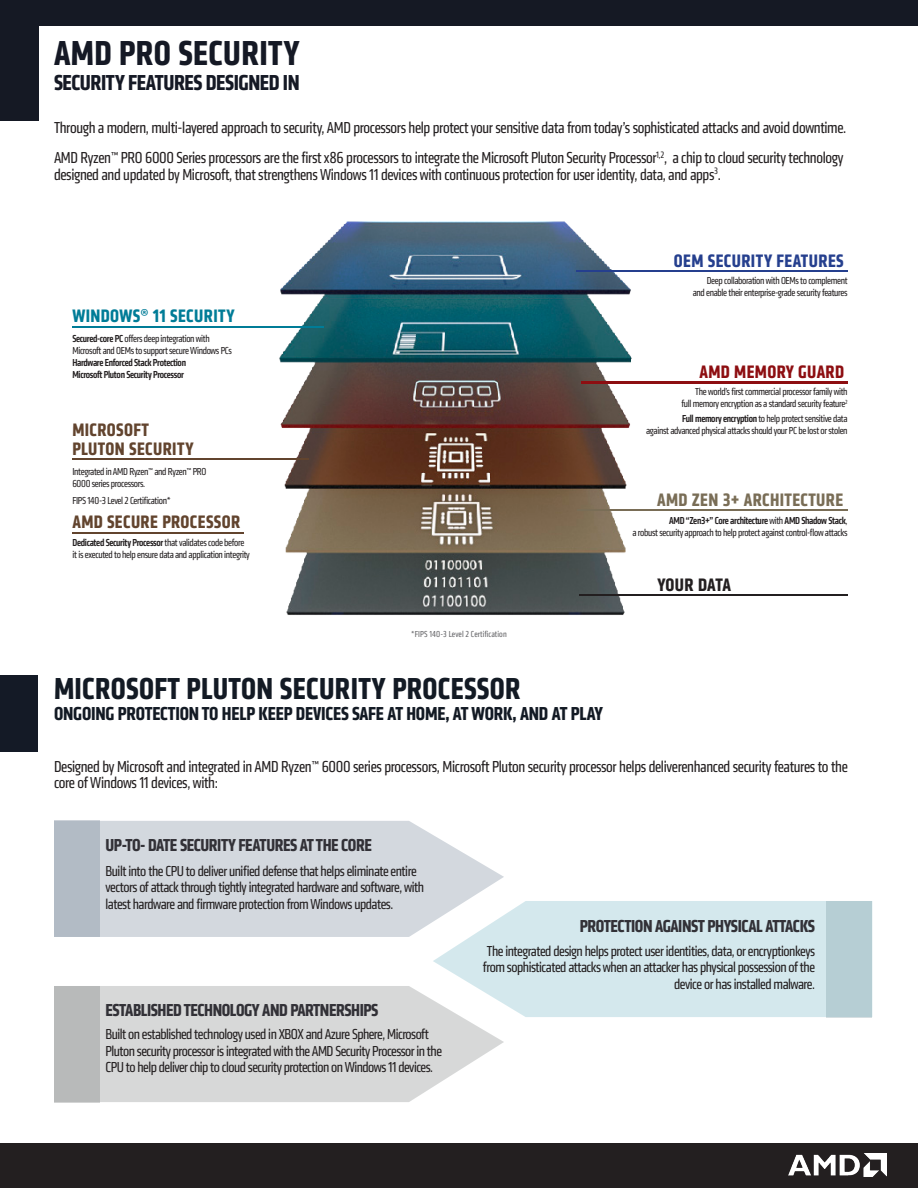
<style>
.page{position:relative;width:918px;height:1188px;background:#fff}
.page>*{position:absolute;margin:0;border:0;box-sizing:border-box;transform-origin:0 0}
.t1{font:700 condensed 36px "Klavika";letter-spacing:.01em;color:#151925}
.t2{font:700 condensed 31.5px "Klavika";letter-spacing:.01em;color:#131a24}
.t3{font:700 condensed 22.5px "Klavika";letter-spacing:-.02em;color:#151925}
.t4{font:700 condensed 19.5px "Klavika";letter-spacing:-.01em;color:#131a24}
.t5{font:700 condensed 18.75px "Klavika";letter-spacing:.02em;color:#62442e}
.t6{font:700 condensed 18.75px "Klavika";letter-spacing:.02em;color:#796d56}
.t7{font:700 condensed 18.75px "Klavika";letter-spacing:.02em;color:#253f8e}
.t8{font:700 condensed 18.75px "Klavika";letter-spacing:.02em;color:#007c97}
.t9{font:700 condensed 18.75px "Klavika";letter-spacing:.02em;color:#8d0e11}
.t10{font:700 condensed 18.75px "Klavika";letter-spacing:.005em;color:#231f20}
.t11{font:700 condensed 18px "Klavika";letter-spacing:-.025em;color:#323137}
.t12{font:condensed 16.5px/16.5px "Klavika";letter-spacing:-.02em;color:#231f20}
.t13{font:condensed 15px/16.5px "Klavika";letter-spacing:-.03em;color:#231f20}
.t14{font:condensed 10.5px "Klavika";letter-spacing:-.03em;color:#231f20}
.t15{font:500 condensed 10.5px "Klavika";letter-spacing:-.03em;color:#231f20}
.t16{font:condensed 9px "Klavika";letter-spacing:.01em;color:#636366}
.s1{font-weight:500}
.s2{font-weight:400}
</style>
<div class="page">
<div style="left:0;top:1144px;width:918px;height:44px;background:#231f20"></div>
<svg style="left:100px;top:821px;width:404px;height:116px;fill:#d3d8de"></svg>
<svg style="left:433px;top:901px;width:393px;height:116px;fill:#d4e8ed"></svg>
<svg style="left:100px;top:986px;width:404px;height:116px;fill:#d7d8d8"></svg>
<div style="left:54px;top:821px;width:46px;height:116px;background:#b2bbc5"></div>
<div style="left:54px;top:986px;width:46px;height:116px;background:#b8baba"></div>
<div style="left:826px;top:901px;width:46px;height:116px;background:#b6ced4"></div>
<img style="left:788px;top:1153px;width:98px;height:24px">
<img style="left:253px;top:221px;width:391px;height:394px">
<hr style="left:577px;top:270px;width:271px;height:2px;background:#253f8e">
<hr style="left:72px;top:326px;width:252px;height:1px;background:#007c97">
<hr style="left:581px;top:381px;width:267px;height:2px;background:#8d0e11">
<hr style="left:577px;top:509px;width:271px;height:1px;background:#796d56">
<hr style="left:579px;top:594px;width:269px;height:2px;background:#231f20">
<hr style="left:72px;top:458px;width:236px;height:2px;background:#62442e">
<hr style="left:73px;top:532px;width:171px;height:1px;background:#62442e">
<div style="left:0;top:20px;width:38px;height:101px;background:#151924"></div>
<div style="left:0;top:0;width:918px;height:26px;background:#151924"></div>
<div style="left:0;top:675px;width:38px;height:77px;background:#141a26"></div>
<p class="t1" style="left:54px;top:29px;width:247px">AMD PRO SECURITY</p>
<p class="t3" style="left:54px;top:68px;width:247px">SECURITY FEATURES DESIGNED IN</p>
<p class="t12" style="left:54px;top:120px;width:794px">Through a modern, multi-layered approach to security, AMD processors help protect your sensitive data from today’s sophisticated attacks and avoid downtime.</p>
<p class="t12" style="left:54px;top:150px;width:791px">AMD Ryzen™ PRO 6000 Series processors are the first x86 processors to integrate the Microsoft Pluton Security Processor<sup>1,2</sup>, a chip to cloud security technology designed and updated by Microsoft, that strengthens Windows 11 devices with continuous protection for user identity, data, and apps<sup>3</sup>.</p>
<p class="t7" style="left:674px;top:248px;width:171px">OEM SECURITY FEATURES</p>
<p class="t8" style="left:72px;top:303px;width:164px">WINDOWS® 11 SECURITY</p>
<p class="t14" style="left:72px;top:332px;width:139px"><span class="s1">Secured-core PC</span> offers deep integration with</p>
<p class="t14" style="left:72px;top:344px;width:161px">Microsoft and OEMs to support secure Windows PCs</p>
<p class="t15" style="left:72px;top:356px;width:115px">Hardware Enforced Stack Protection</p>
<p class="t15" style="left:72px;top:368px;width:113px">Microsoft Pluton Security Processor</p>
<p class="t5" style="left:72px;top:417px;width:78px">MICROSOFT</p>
<p class="t5" style="left:72px;top:437px;width:123px">PLUTON SECURITY</p>
<p class="t14" style="left:72px;top:466px;width:136px">Integrated in AMD Ryzen™ and Ryzen™ PRO</p>
<p class="t14" style="left:72px;top:478px;width:74px">6000 series processors.</p>
<p class="t14" style="left:72px;top:494px;width:100px">FIPS 140-3 Level 2 Certification*</p>
<p class="t5" style="left:72px;top:510px;width:169px">AMD SECURE PROCESSOR</p>
<p class="t15" style="left:73px;top:536px;width:173px">Dedicated Security Processor <span class="s2">that validates code before</span></p>
<p class="t14" style="left:73px;top:548px;width:179px">it is executed to help ensure data and application integrity</p>
<p class="t16" style="left:411px;top:629px;width:97px">*FIPS 140-3 Level 2 Certification</p>
<p class="t2" style="left:54px;top:668px;width:468px">MICROSOFT PLUTON SECURITY PROCESSOR</p>
<p class="t4" style="left:54px;top:701px;width:551px">ONGOING PROTECTION TO HELP KEEP DEVICES SAFE AT HOME, AT WORK, AND AT PLAY</p>
<p class="t14" style="left:707px;top:275px;width:142px">Deep collaboration with OEMs to complement</p>
<p class="t14" style="left:693px;top:287px;width:156px">and enable their enterprise-grade security features</p>
<p class="t9" style="left:699px;top:359px;width:146px">AMD MEMORY GUARD</p>
<p class="t14" style="left:695px;top:386px;width:154px">The world’s first commercial processor family with</p>
<p class="t14" style="left:682px;top:398px;width:168px">full memory encryption as a standard security feature<sup>2</sup></p>
<p class="t14" style="left:682px;top:413px;width:167px"><span class="s1">Full memory encryption</span> to help protect sensitive data</p>
<p class="t14" style="left:646px;top:425px;width:203px">against advanced physical attacks should your PC be lost or stolen</p>
<p class="t6" style="left:657px;top:487px;width:188px">AMD ZEN 3+ ARCHITECTURE</p>
<p class="t15" style="left:669px;top:514px;width:180px">AMD “Zen3+” Core architecture <span class="s2">with</span> AMD Shadow Stack<span class="s2">,</span></p>
<p class="t14" style="left:633px;top:526px;width:217px">a robust security approach to help protect against control-flow attacks</p>
<p class="t10" style="left:657px;top:572px;width:75px">YOUR DATA</p>
<p class="t12" style="left:54px;top:758px;width:795px">Designed by Microsoft and integrated in AMD Ryzen™ 6000 series processors, Microsoft Pluton security processor helps deliverenhanced security features to the core of Windows 11 devices, with:</p>
<p class="t11" style="left:106px;top:833px;width:268px">UP-TO- DATE SECURITY FEATURES AT THE CORE</p>
<p class="t13" style="left:106px;top:862px;width:320px">Built into the CPU to deliver unified defense that helps eliminate entire vectors of attack through tightly integrated hardware and software, with latest hardware and firmware protection from Windows updates.</p>
<p class="t11" style="left:106px;top:998px;width:274px">ESTABLISHED TECHNOLOGY AND PARTNERSHIPS</p>
<p class="t13" style="left:106px;top:1026px;width:338px">Built on established technology used in XBOX and Azure Sphere, Microsoft<br>Pluton security processor is integrated with the AMD Security Processor in the<br>CPU to help deliver chip to cloud security protection on Windows 11 devices.</p>
<p class="t11" style="left:580px;top:915px;width:237px">PROTECTION AGAINST PHYSICAL ATTACKS</p>
<p class="t13" style="left:483px;top:943px;width:334px;text-align:right">The integrated design helps protect user identities, data, or encryptionkeys from sophisticated attacks when an attacker has physical possession of the device or has installed malware.</p>
</div>
